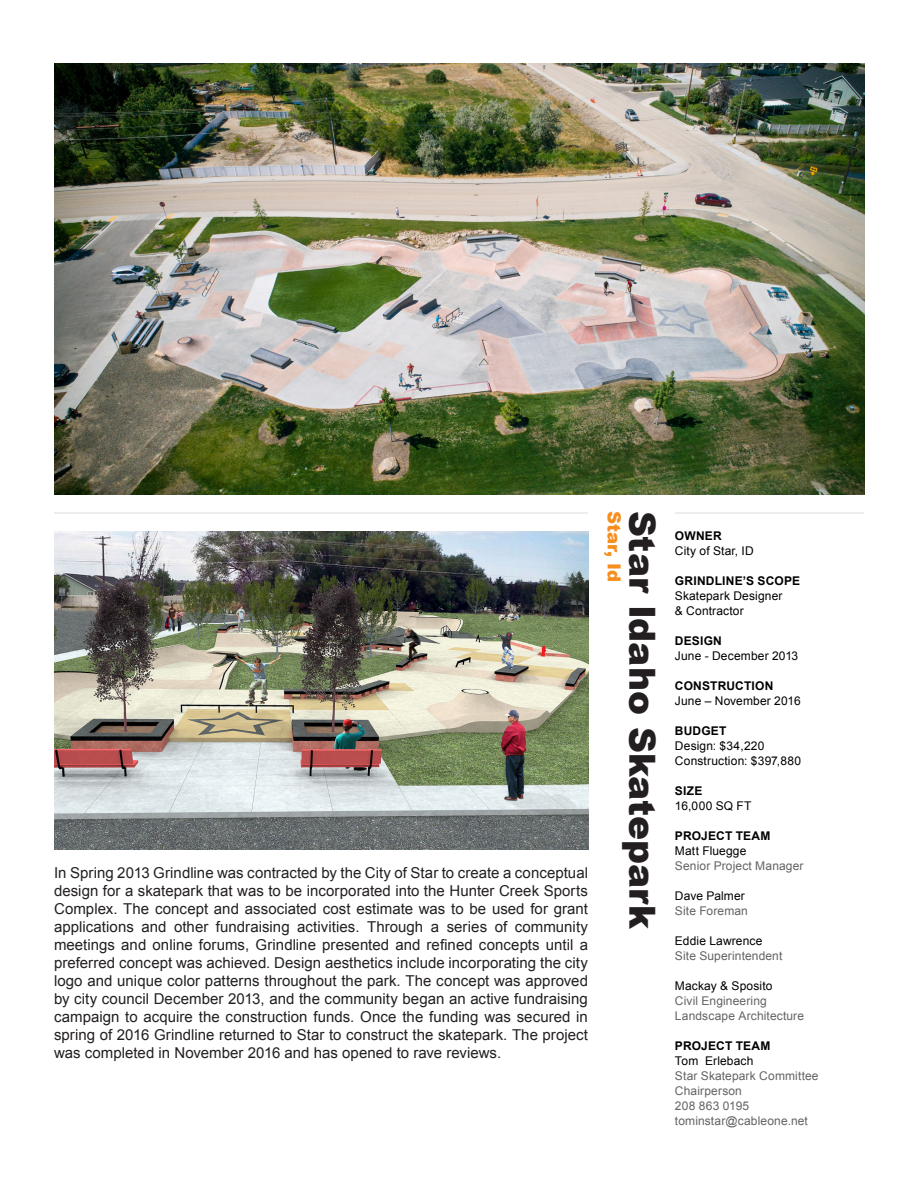
<style>
.page{position:relative;width:918px;height:1188px;background:#fff}
.page>*{position:absolute;margin:0;border:0;box-sizing:border-box;transform-origin:0 0}
.t1{font:900 36px "Arial";color:#231f20}
.t2{font:900 18px "Arial";letter-spacing:.005em;color:#f68e1e}
.t3{font:15px/18px "Arial";color:#231f20;text-align:justify}
.t4{font:12px "Arial";letter-spacing:.01em;color:#000}
.t5{font:12px "Arial";letter-spacing:.01em;color:#636366}
.t6{font:700 12px "Arial";letter-spacing:.015em;color:#000}
</style>
<div class="page">
<hr style="left:54px;top:513px;width:534px;height:1px;background:#dcdddf">
<img style="left:54px;top:63px;width:810px;height:432px">
<hr style="left:675px;top:513px;width:189px;height:1px;background:#dcdddf">
<img style="left:54px;top:531px;width:534px;height:318px">
<p class="t3" style="left:54px;top:864px;width:536px">In Spring 2013 Grindline was contracted by the City of Star to create a conceptual design for a skatepark that was to be incorporated into the Hunter Creek Sports Complex. The concept and associated cost estimate was to be used for grant applications and other fundraising activities. Through a series of community meetings and online forums, Grindline presented and refined concepts until a preferred concept was achieved. Design aesthetics include incorporating the city logo and unique color patterns throughout the park. The concept was approved by city council December 2013, and the community began an active fundraising campaign to acquire the construction funds. Once the funding was secured in spring of 2016 Grindline returned to Star to construct the skatepark. The project was completed in November 2016 and has opened to rave reviews.</p>
<p class="t2" style="left:627px;top:511px;width:73px;rotate:90deg">Star, Id</p>
<p class="t1" style="left:668px;top:511px;width:419px;rotate:90deg">Star Idaho Skatepark</p>
<p class="t6" style="left:675px;top:528px;width:48px">OWNER</p>
<p class="t4" style="left:675px;top:543px;width:80px">City of Star, ID</p>
<p class="t6" style="left:675px;top:573px;width:127px">GRINDLINE’S SCOPE</p>
<p class="t4" style="left:675px;top:588px;width:109px">Skatepark Designer</p>
<p class="t4" style="left:675px;top:603px;width:70px">&amp; Contractor</p>
<p class="t6" style="left:675px;top:633px;width:48px">DESIGN</p>
<p class="t4" style="left:675px;top:648px;width:125px">June - December 2013</p>
<p class="t6" style="left:675px;top:678px;width:100px">CONSTRUCTION</p>
<p class="t4" style="left:675px;top:693px;width:127px">June – November 2016</p>
<p class="t6" style="left:675px;top:723px;width:53px">BUDGET</p>
<p class="t4" style="left:675px;top:738px;width:91px">Design: $34,220</p>
<p class="t4" style="left:675px;top:753px;width:128px">Construction: $397,880</p>
<p class="t6" style="left:675px;top:783px;width:29px">SIZE</p>
<p class="t4" style="left:675px;top:798px;width:78px">16,000 SQ FT</p>
<p class="t6" style="left:675px;top:828px;width:97px">PROJECT TEAM</p>
<p class="t4" style="left:675px;top:843px;width:73px">Matt Fluegge</p>
<p class="t5" style="left:675px;top:858px;width:130px">Senior Project Manager</p>
<p class="t4" style="left:675px;top:888px;width:71px">Dave Palmer</p>
<p class="t5" style="left:675px;top:903px;width:74px">Site Foreman</p>
<p class="t4" style="left:675px;top:933px;width:89px">Eddie Lawrence</p>
<p class="t5" style="left:675px;top:948px;width:109px">Site Superintendent</p>
<p class="t4" style="left:675px;top:978px;width:99px">Mackay &amp; Sposito</p>
<p class="t5" style="left:675px;top:993px;width:93px">Civil Engineering</p>
<p class="t5" style="left:675px;top:1008px;width:131px">Landscape Architecture</p>
<p class="t6" style="left:675px;top:1038px;width:97px">PROJECT TEAM</p>
<p class="t4" style="left:675px;top:1053px;width:80px">Tom Erlebach</p>
<p class="t5" style="left:675px;top:1068px;width:145px">Star Skatepark Committee</p>
<p class="t5" style="left:675px;top:1083px;width:69px">Chairperson</p>
<p class="t5" style="left:675px;top:1098px;width:76px">208 863 0195</p>
<p class="t5" style="left:675px;top:1113px;width:134px">tominstar@cableone.net</p>
</div>
